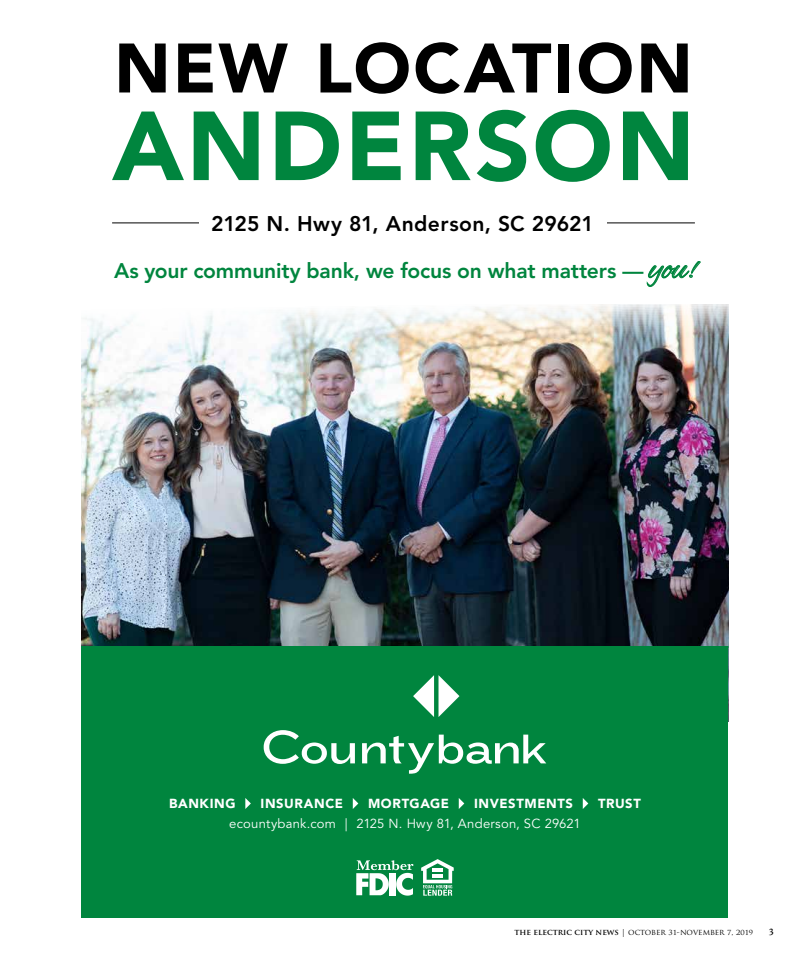
<style>
.page{position:relative;width:810px;height:972px;background:#fff}
.page>*{position:absolute;margin:0;border:0;box-sizing:border-box;transform-origin:0 0}
.t1{font:900 96.8px "Avenir";letter-spacing:.03em;color:#00853e}
.t2{font:900 69.2px "Avenir";letter-spacing:.03em;color:#000}
.t3{font:800 21.1px "Avenir LT Std";letter-spacing:-.01em;color:#00853e}
.t4{font:800 21.1px "Avenir LT Std";letter-spacing:.01em;color:#000}
.t5{font:13px "Avenir LT Std";letter-spacing:.015em;color:#fff}
.t6{font:900 13px "Avenir LT Std";letter-spacing:.045em;color:#fff}
.t7{font:600 10px "Adobe Jenson Pro";color:#000}
.t8{font:8px "Trajan Pro";color:#000}
.s1{font-family:"Alex Brush";font-weight:400;font-size:41.5px}
.s2{font-family:"Alex Brush";font-weight:400;font-size:35.5px}
.s3{font-family:"Alex Brush";font-weight:400;font-size:37.6px}
.s4{font-weight:700}
</style>
<div class="page">
<img style="left:82px;top:304px;width:646px;height:343px">
<div style="left:82px;top:647px;width:646px;height:271px;background:#00853e"></div>
<svg style="left:647px;top:261px;width:54px;height:26px"></svg>
<hr style="left:112px;top:223px;width:583px;height:1px;background:#000">
<div style="left:199px;top:215px;width:407px;height:16px;background:#fff"></div>
<svg style="left:245px;top:798px;width:6px;height:11px"></svg>
<svg style="left:353px;top:798px;width:5px;height:11px"></svg>
<svg style="left:459px;top:798px;width:5px;height:11px"></svg>
<svg style="left:583px;top:798px;width:5px;height:11px"></svg>
<svg style="left:264px;top:730px;width:91px;height:34px"></svg>
<svg style="left:362px;top:735px;width:184px;height:39px"></svg>
<svg style="left:413px;top:675px;width:46px;height:42px"></svg>
<svg style="left:421px;top:859px;width:33px;height:37px"></svg>
<svg style="left:356px;top:860px;width:57px;height:36px"></svg>
<h2 class="t2" style="left:114px;top:9px;width:580px">NEW LOCATION</h2>
<h1 class="t1" style="left:112px;top:63px;width:584px">ANDERSON</h1>
<p class="t4" style="left:211px;top:211px;width:384px">2125 N. Hwy 81, Anderson, SC 29621</p>
<p class="t3" style="left:114px;top:258px;width:583px">As your community bank, we focus on what matters — <span class="s1">y</span><span class="s2">o</span><span class="s3">u</span><span class="s2">!</span></p>
<p class="t6" style="left:169px;top:795px;width:68px">BANKING</p>
<p class="t6" style="left:261px;top:795px;width:84px">INSURANCE</p>
<p class="t6" style="left:368px;top:795px;width:83px">MORTGAGE</p>
<p class="t6" style="left:474px;top:795px;width:101px">INVESTMENTS</p>
<p class="t6" style="left:598px;top:795px;width:44px">TRUST</p>
<p class="t5" style="left:229px;top:816px;width:353px">ecountybank.com | 2125 N. Hwy 81, Anderson, SC 29621</p>
<p class="t8" style="left:515px;top:927px;width:240px"><span class="s4">THE ELECTRIC CITY NEWS</span> | OCTOBER 31-NOVEMBER 7, 2019</p>
<p class="t7" style="left:769px;top:926px;width:7px">3</p>
</div>
